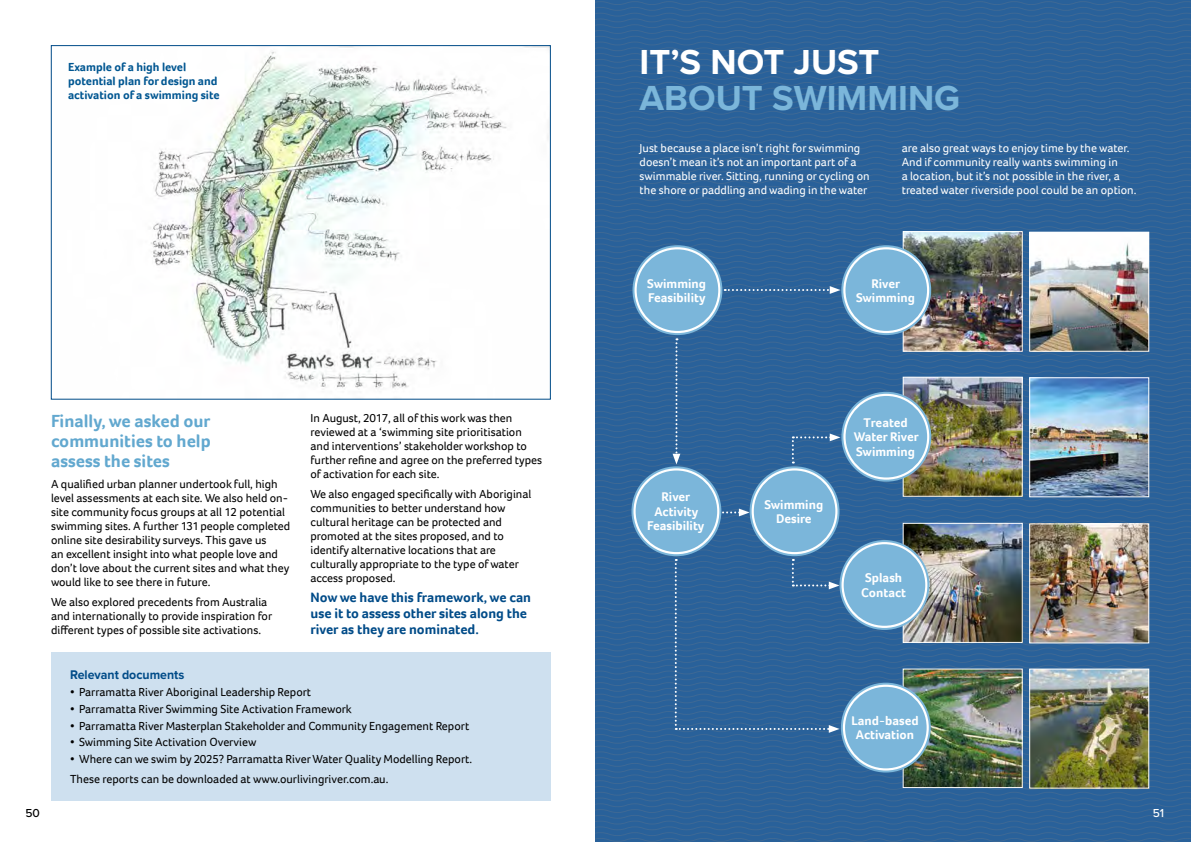
<style>
.page{position:relative;width:1191px;height:842px;background:#fff}
.page>*{position:absolute;margin:0;border:0;box-sizing:border-box;transform-origin:0 0}
.t1{font:700 36px "Proxima Nova";color:#7bb6da}
.t2{font:700 36px "Proxima Nova";color:#fff}
.t3{font:700 18px/20px "Foco";color:#62a8cf;text-align:justify}
.t4{font:700 14px/16px "Foco";color:#004b88}
.t5{font:700 13px/14.5px "Foco";color:#fff;text-align:center}
.t6{font:700 13px "Proxima Nova";color:#004b88;scale:.95 1}
.t7{font:12px/14px "Foco";color:#000}
.t8{font:12px/14px "Foco";color:#fff}
.t9{font:700 12px/14px "Foco";color:#005691}
.t10{font:500 12px "Proxima Nova";color:#000}
.t11{font:500 12px "Proxima Nova";color:#fff}
</style>
<div class="page">
<img style="left:150px;top:47px;width:398px;height:341px">
<div style="left:51px;top:652px;width:499px;height:149px;background:#cee0ef"></div>
<img style="left:595px;top:1px;width:596px;height:841px">
<svg style="left:633px;top:246px;width:88px;height:88px"></svg>
<div style="left:632px;top:245px;width:90px;height:90px;border:2px solid #7bb6da;border-radius:50%"></div>
<div style="left:636px;top:249px;width:82px;height:82px;background:#7bb6da;border-radius:50%"></div>
<svg style="left:842px;top:393px;width:88px;height:88px"></svg>
<div style="left:841px;top:392px;width:90px;height:90px;border:2px solid #7bb6da;border-radius:50%"></div>
<div style="left:845px;top:396px;width:82px;height:81px;background:#7bb6da;border-radius:50%"></div>
<svg style="left:842px;top:246px;width:88px;height:88px"></svg>
<div style="left:841px;top:245px;width:90px;height:90px;border:2px solid #7bb6da;border-radius:50%"></div>
<div style="left:845px;top:249px;width:82px;height:82px;background:#7bb6da;border-radius:50%"></div>
<svg style="left:632px;top:467px;width:88px;height:88px"></svg>
<div style="left:631px;top:466px;width:90px;height:90px;border:2px solid #7bb6da;border-radius:50%"></div>
<div style="left:635px;top:470px;width:82px;height:82px;background:#7bb6da;border-radius:50%"></div>
<svg style="left:750px;top:467px;width:88px;height:88px"></svg>
<div style="left:749px;top:466px;width:90px;height:90px;border:2px solid #7bb6da;border-radius:50%"></div>
<div style="left:754px;top:470px;width:81px;height:82px;background:#7bb6da;border-radius:50%"></div>
<svg style="left:842px;top:684px;width:87px;height:87px"></svg>
<div style="left:841px;top:683px;width:89px;height:89px;border:2px solid #7bb6da;border-radius:50%"></div>
<div style="left:845px;top:687px;width:81px;height:81px;background:#7bb6da;border-radius:50%"></div>
<svg style="left:840px;top:541px;width:88px;height:88px"></svg>
<div style="left:839px;top:540px;width:90px;height:90px;border:2px solid #7bb6da;border-radius:50%"></div>
<div style="left:843px;top:544px;width:82px;height:82px;background:#7bb6da;border-radius:50%"></div>
<p class="t9" style="left:68px;top:60px;width:153px">Example of a high level potential plan for design and activation of a swimming site</p>
<h2 class="t3" style="left:51px;top:411px;width:161px">Finally, we asked our communities to help assess the sites</h2>
<p class="t7" style="left:310px;top:411px;width:233px">In August, 2017, all of this work was then reviewed at a ‘swimming site prioritisation and interventions’ stakeholder workshop to further refine and agree on the preferred types of activation for each site.</p>
<p class="t7" style="left:310px;top:486px;width:222px">We also engaged specifically with Aboriginal communities to better understand how cultural heritage can be protected and promoted at the sites proposed, and to identify alternative locations that are culturally appropriate to the type of water access proposed.</p>
<p class="t4" style="left:310px;top:589px;width:222px">Now we have this framework, we can use it to assess other sites along the river as they are nominated.</p>
<p class="t6" style="left:70px;top:665px;width:122px">Relevant documents</p>
<p class="t7" style="left:70px;top:685px;width:242px">• Parramatta River Aboriginal Leadership Report</p>
<p class="t7" style="left:70px;top:701px;width:283px">• Parramatta River Swimming Site Activation Framework</p>
<p class="t7" style="left:70px;top:718px;width:400px">• Parramatta River Masterplan Stakeholder and Community Engagement Report</p>
<p class="t7" style="left:70px;top:735px;width:188px">• Swimming Site Activation Overview</p>
<p class="t7" style="left:70px;top:749px;width:403px;line-height:19.7px">• Where can we swim by 2025? Parramatta River Water Quality Modelling Report.<br>These reports can be downloaded at www.ourlivingriver.com.au.</p>
<p class="t7" style="left:51px;top:477px;width:241px">A qualified urban planner undertook full, high level assessments at each site. We also held on&shy;site community focus groups at all 12 potential swimming sites. A further 131 people completed online site desirability surveys. This gave us<br>an excellent insight into what people love and don’t love about the current sites and what they would like to see there in future.</p>
<p class="t7" style="left:51px;top:595px;width:223px">We also explored precedents from Australia and internationally to provide inspiration for different types of possible site activations.</p>
<h1 class="t2" style="left:639px;top:35px;width:241px">IT’S NOT JUST</h1>
<h1 class="t1" style="left:639px;top:71px;width:322px">ABOUT SWIMMING</h1>
<p class="t8" style="left:639px;top:141px;width:231px">Just because a place isn’t right for swimming doesn’t mean it’s not an important part of a swimmable river. Sitting, running or cycling on the shore or paddling and wading in the water</p>
<p class="t8" style="left:901px;top:141px;width:236px">are also great ways to enjoy time by the water.<br>And if community really wants swimming in<br>a location, but it’s not possible in the river, a treated water riverside pool could be an option.</p>
<p class="t5" style="left:647px;top:276px;width:60px;text-align:left">Swimming<br>Feasibility</p>
<p class="t5" style="left:856px;top:276px;width:60px">River<br>Swimming</p>
<p class="t5" style="left:647px;top:490px;width:59px">River<br>Activity<br>Feasibility</p>
<p class="t5" style="left:764px;top:497px;width:60px">Swimming<br>Desire</p>
<p class="t5" style="left:854px;top:415px;width:66px">Treated<br>Water River<br>Swimming</p>
<p class="t5" style="left:861px;top:571px;width:46px;text-align:left">Splash<br>Contact</p>
<p class="t5" style="left:851px;top:713px;width:69px">Land-based<br>Activation</p>
<p class="t10" style="left:26px;top:804px;width:16px">50</p>
<p class="t11" style="left:1152px;top:804px;width:13px">51</p>
</div>
